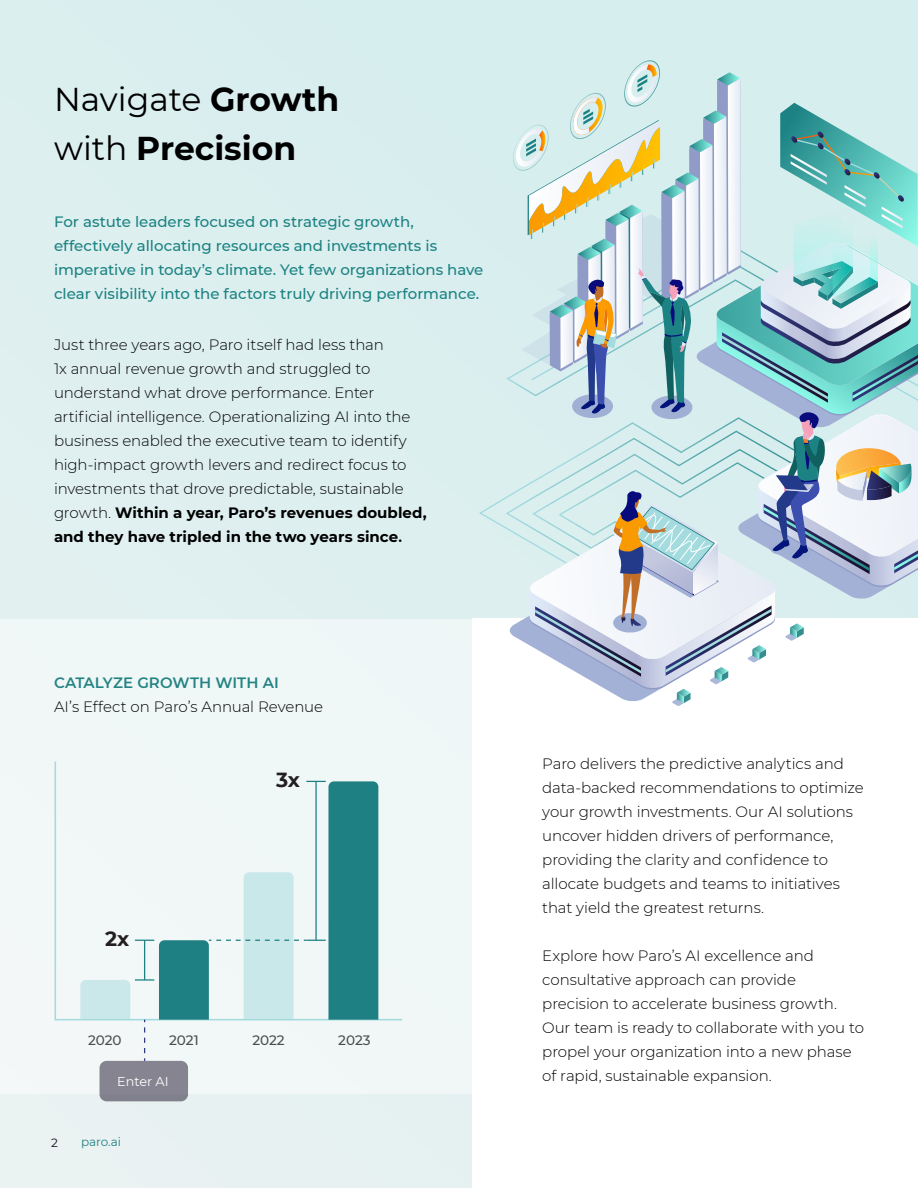
<style>
.page{position:relative;width:918px;height:1188px;background:#ddefef}
.page>*{position:absolute;margin:0;border:0;box-sizing:border-box;transform-origin:0 0}
.t1{font:700 33px/49.5px "Montserrat";color:#000}
.t2{font:700 20.4px "Montserrat";color:#231f20}
.t3{font:300 15px/24px "Montserrat";letter-spacing:-.005em;color:#000}
.t4{font:500 15px/24px "Montserrat";letter-spacing:-.005em;color:#1c8282}
.t5{font:600 15px "Montserrat";letter-spacing:.005em;color:#248383}
.t6{font:500 13.65px "Montserrat";letter-spacing:-.005em;color:#4d4d4d}
.t7{font:12.9px "Montserrat";color:#fff}
.t8{font:12px "Montserrat";color:#248383}
.t9{font:12px "Montserrat";color:#0f1020}
.s1{font-weight:400}
.s2{font-weight:700}
.s3{font-weight:600}
</style>
<div class="page">
<div style="left:472px;top:619px;width:446px;height:569px;background:#fff"></div>
<div style="left:0;top:619px;width:472px;height:474px;background:#f0f7f7"></div>
<svg style="left:510px;top:60px;width:408px;height:646px"></svg>
<svg style="left:54px;top:761px;width:348px;height:260px"></svg>
<svg style="left:80px;top:781px;width:298px;height:280px"></svg>
<div style="left:100px;top:1061px;width:88px;height:40px;background:#868490;border-radius:7px"></div>
<h1 class="t1" style="left:54px;top:73px;width:287px"><span class="s1">Navigate</span> Growth <span class="s1">with</span> Precision</h1>
<p class="t4" style="left:54px;top:209px;width:431px">For astute leaders focused on strategic growth, effectively allocating resources and investments is imperative in today’s climate. Yet few organizations have clear visibility into the factors truly driving performance.</p>
<p class="t3" style="left:54px;top:332px;width:374px">Just three years ago, Paro itself had less than<br>1x annual revenue growth and struggled to understand what drove performance. Enter artificial intelligence. Operationalizing AI into the business enabled the executive team to identify high-impact growth levers and redirect focus to investments that drove predictable, sustainable growth. <span class="s2">Within a year, Paro’s revenues doubled, and they have tripled in the two years since</span><span class="s3">.</span></p>
<p class="t5" style="left:54px;top:672px;width:226px">CATALYZE GROWTH WITH AI</p>
<p class="t3" style="left:54px;top:695px;width:271px">AI’s Effect on Paro’s Annual Revenue</p>
<h2 class="t2" style="left:105px;top:924px;width:26px">2x</h2>
<h2 class="t2" style="left:276px;top:765px;width:25px">3x</h2>
<p class="t6" style="left:88px;top:1031px;width:35px">2020</p>
<p class="t6" style="left:169px;top:1031px;width:31px">2021</p>
<p class="t6" style="left:252px;top:1031px;width:34px">2022</p>
<p class="t6" style="left:338px;top:1031px;width:34px">2023</p>
<p class="t7" style="left:117px;top:1072px;width:53px">Enter AI</p>
<p class="t9" style="left:51px;top:1134px;width:8px">2</p>
<p class="t8" style="left:81px;top:1133px;width:42px">paro.ai</p>
<p class="t3" style="left:542px;top:751px;width:323px">Paro delivers the predictive analytics and data-backed recommendations to optimize your growth investments. Our AI solutions uncover hidden drivers of performance, providing the clarity and confidence to allocate budgets and teams to initiatives that yield the greatest returns.</p>
<p class="t3" style="left:542px;top:943px;width:323px">Explore how Paro’s AI excellence and consultative approach can provide precision to accelerate business growth.<br>Our team is ready to collaborate with you to propel your organization into a new phase of rapid, sustainable expansion.</p>
</div>
